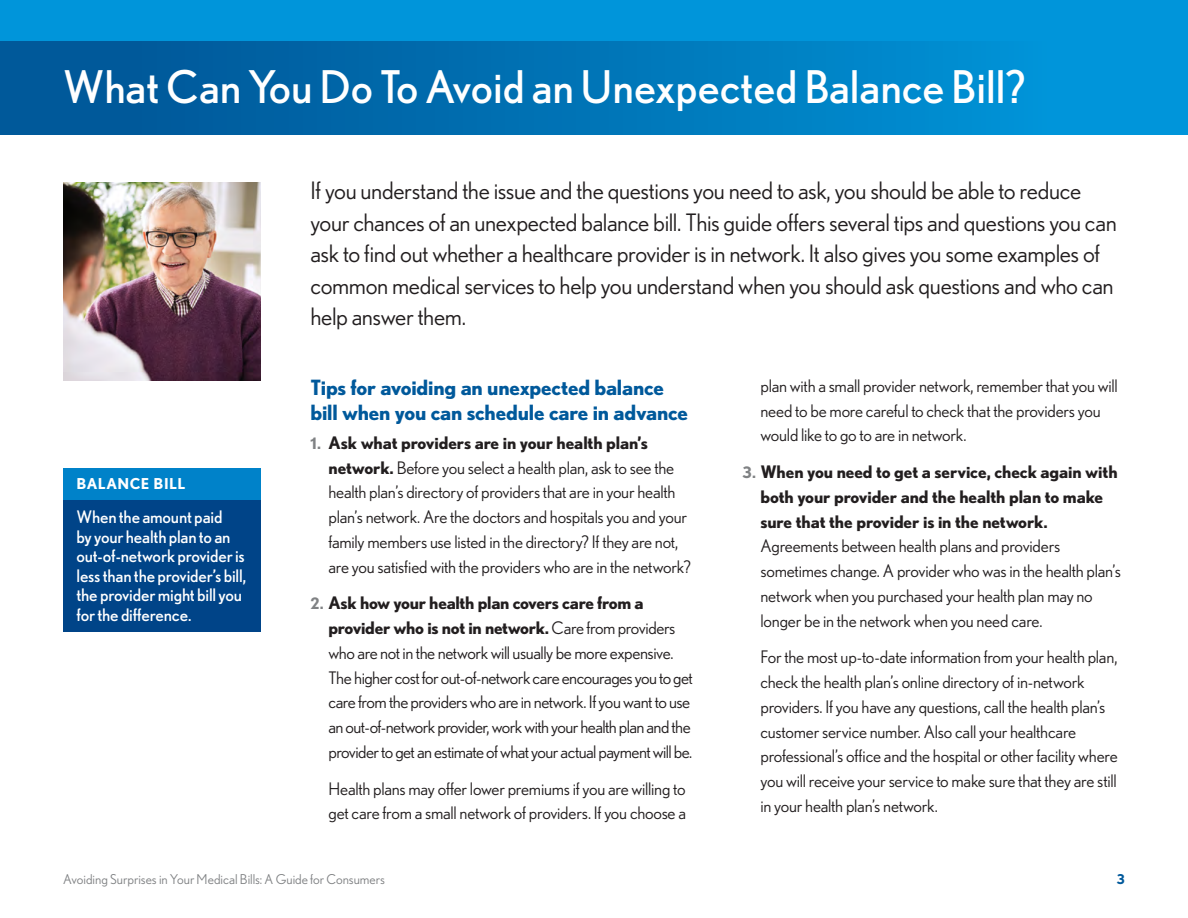
<style>
.page{position:relative;width:1188px;height:918px;background:#fff}
.page>*{position:absolute;margin:0;border:0;box-sizing:border-box;transform-origin:0 0}
.t1{font:45px "Nobel";color:#fff}
.t2{font:24px/31.5px "Nobel";letter-spacing:-.015em;color:#221e1f}
.t3{font:700 21px/24.8px "Nobel";letter-spacing:-.01em;color:#00599b}
.t4{font:17.25px/24.8px "Nobel";letter-spacing:-.015em;color:#221e1f}
.t5{font:17.25px/19.5px "Nobel";letter-spacing:-.01em;color:#fff}
.t6{font:700 17.25px/24.8px "Nobel";letter-spacing:-.005em;color:#221e1f}
.t7{font:700 15px "Nobel";letter-spacing:.03em;color:#fff}
.t8{font:13.5px "Nobel";color:#808284}
.t9{font:700 13.5px "Nobel";color:#00599b}
.s1{font-weight:700;font-size:15.75px;color:#808284}
.s2{font-weight:700}
.s3{font-size:15.75px;color:#808284}
</style>
<div class="page">
<div style="left:0;top:0;width:1188px;height:135px;background:linear-gradient(to right,#005394,#0099de)"></div>
<div style="left:0;top:0;width:1188px;height:40px;background:#0095da"></div>
<img style="left:63px;top:182px;width:198px;height:198px">
<div style="left:63px;top:468px;width:198px;height:32px;background:#0082c9"></div>
<div style="left:63px;top:500px;width:198px;height:132px;background:#048"></div>
<h1 class="t1" style="left:63px;top:61px;width:964px">What Can You Do To Avoid an Unexpected Balance Bill?</h1>
<p class="t7" style="left:76px;top:475px;width:110px">BALANCE BILL</p>
<p class="t5" style="left:76px;top:507px;width:171px">When the amount paid<br>by your health plan to an out-of-network provider is less than the provider’s bill, the provider might bill you for the difference.</p>
<p class="t2" style="left:310px;top:175px;width:808px">If you understand the issue and the questions you need to ask, you should be able to reduce your chances of an unexpected balance bill. This guide offers several tips and questions you can ask to find out whether a healthcare provider is in network. It also gives you some examples of common medical services to help you understand when you should ask questions and who can help answer them.</p>
<p class="t3" style="left:310px;top:374px;width:379px">Tips for avoiding an unexpected balance bill when you can schedule care in advance</p>
<p class="t4" style="left:328px;top:430px;width:364px;text-indent:-18px"><span class="s1">1.</span> <span class="s2">Ask what providers are in your health plan’s network.</span> Before you select a health plan, ask to see the health plan’s directory of providers that are in your health plan’s network. Are the doctors and hospitals you and your family members use listed in the directory? If they are not, are you satisfied with the providers who are in the network?</p>
<p class="t4" style="left:328px;top:591px;width:366px;text-indent:-18px"><span class="s1">2.</span> <span class="s2">Ask how your health plan covers care from a provider who is not in network.</span> Care from providers who are not in the network will usually be more expensive.<br>The higher cost for out-of-network care encourages you to get care from the providers who are in network. If you want to use an out-of-network provider, work with your health plan and the provider to get an estimate of what your actual payment will be.</p>
<p class="t4" style="left:328px;top:776px;width:359px">Health plans may offer lower premiums if you are willing to get care from a small network of providers. If you choose a</p>
<p class="t4" style="left:760px;top:373px;width:359px">plan with a small provider network, remember that you will need to be more careful to check that the providers you would like to go to are in network.</p>
<p class="t6" style="left:760px;top:459px;width:359px;text-indent:-18px"><span class="s3">3.</span> When you need to get a service, check again with both your provider and the health plan to make sure that the provider is in the network.</p>
<p class="t4" style="left:760px;top:534px;width:362px">Agreements between health plans and providers sometimes change. A provider who was in the health plan’s network when you purchased your health plan may no longer be in the network when you need care.</p>
<p class="t4" style="left:760px;top:645px;width:359px">For the most up-to-date information from your health plan, check the health plan’s online directory of in-network providers. If you have any questions, call the health plan’s customer service number. Also call your healthcare professional’s office and the hospital or other facility where you will receive your service to make sure that they are still in your health plan’s network.</p>
<p class="t8" style="left:63px;top:871px;width:323px">Avoiding Surprises in Your Medical Bills: A Guide for Consumers</p>
<p class="t9" style="left:1117px;top:871px;width:10px">3</p>
</div>
